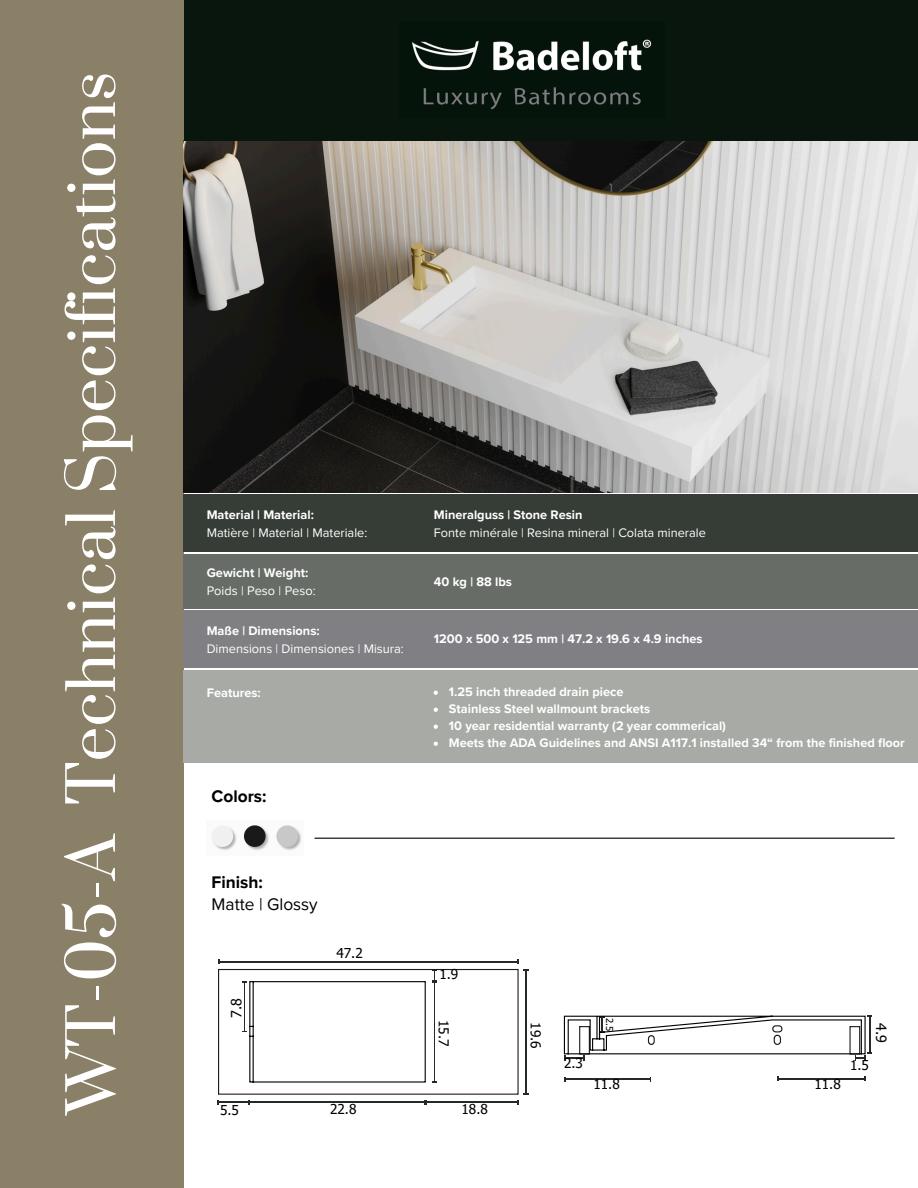
<style>
.page{position:relative;width:918px;height:1188px;background:#fff}
.page>*{position:absolute;margin:0;border:0;box-sizing:border-box;transform-origin:0 0}
.t1{font:62.25px "Prata";color:#fff}
.t2{font:17.25px/21.3px "Proxima Nova";color:#000}
.t3{font:700 17.25px "Proxima Nova";color:#000}
.t4{font:14.1px "Tahoma";color:#020100}
.t5{font:14.1px "Tahoma";color:#000}
.t6{font:13.65px "Tahoma";color:#000}
.t7{font:13.65px "Tahoma";color:#020100}
.t8{font:700 12.75px "Proxima Nova";color:#fff}
.t9{font:12.75px/18.1px "Proxima Nova";color:#fff}
.t10{font:9.6px "Tahoma";color:#000}
.s1{font-weight:700}
</style>
<div class="page">
<div style="left:0;top:0;width:184px;height:1188px;background:#898067"></div>
<img style="left:184px;top:140px;width:734px;height:353px">
<div style="left:184px;top:0;width:734px;height:140px;background:#08160e"></div>
<img style="left:412px;top:39px;width:240px;height:71px">
<div style="left:184px;top:495px;width:734px;height:57px;background:#353d36"></div>
<div style="left:184px;top:611px;width:734px;height:57px;background:#807f83"></div>
<div style="left:184px;top:554px;width:734px;height:55px;background:#676d66"></div>
<hr style="left:315px;top:838px;width:580px;height:1px;background:#000">
<img style="left:212px;top:825px;width:90px;height:26px">
<div style="left:184px;top:670px;width:734px;height:92px;background:#a8aaa6"></div>
<svg style="left:434px;top:691px;width:4px;height:4px"></svg>
<svg style="left:434px;top:708px;width:4px;height:4px"></svg>
<svg style="left:434px;top:725px;width:4px;height:4px"></svg>
<svg style="left:434px;top:742px;width:4px;height:4px"></svg>
<svg style="left:218px;top:960px;width:310px;height:144px"></svg>
<hr style="left:565px;top:1079px;width:85px;height:1px;background:#24292b">
<hr style="left:778px;top:1078px;width:87px;height:1px;background:#24292b">
<svg style="left:564px;top:1016px;width:308px;height:44px"></svg>
<h1 class="t1" style="left:53px;top:1115px;width:1045px;rotate:-90deg">WT-05-A Technical Specifications</h1>
<p class="t9" style="left:207px;top:506px;width:162px"><span class="s1">Material | Material:<br></span>Matière | Material | Materiale:</p>
<h5 class="t9" style="left:207px;top:564px;width:111px"><span class="s1">Gewicht | Weight:<br></span>Poids | Peso | Peso:</h5>
<p class="t9" style="left:207px;top:622px;width:199px"><span class="s1">Maße | Dimensions:<br></span>Dimensions | Dimensiones | Misura:</p>
<h4 class="t9" style="left:434px;top:506px;width:273px"><span class="s1">Mineralguss | Stone Resin<br></span>Fonte minérale | Resina mineral | Colata minerale</h4>
<h5 class="t8" style="left:434px;top:574px;width:80px">40 kg | 88 lbs</h5>
<h5 class="t8" style="left:434px;top:631px;width:270px">1200 x 500 x 125 mm | 47.2 x 19.6 x 4.9 inches</h5>
<h4 class="t8" style="left:207px;top:685px;width:56px">Features:</h4>
<p class="t8" style="left:449px;top:684px;width:176px">1.25 inch threaded drain piece</p>
<p class="t8" style="left:449px;top:701px;width:203px">Stainless Steel wallmount brackets</p>
<p class="t8" style="left:449px;top:718px;width:279px">10 year residential warranty (2 year commerical)</p>
<p class="t8" style="left:449px;top:735px;width:457px">Meets the ADA Guidelines and ANSI A117.1 installed 34“ from the finished floor</p>
<h4 class="t3" style="left:212px;top:786px;width:56px">Colors:</h4>
<h5 class="t2" style="left:212px;top:872px;width:108px"><span class="s1">Finish:<br></span>Matte | Glossy</h5>
<h5 class="t5" style="left:227px;top:1018px;width:21px;rotate:-90deg">7.8</h5>
<h5 class="t7" style="left:336px;top:945px;width:28px">47.2</h5>
<p class="t6" style="left:220px;top:1101px;width:20px">5.5</p>
<h3 class="t6" style="left:330px;top:1100px;width:28px">22.8</h3>
<h5 class="t6" style="left:439px;top:966px;width:20px">1.9</h5>
<h5 class="t6" style="left:452px;top:1020px;width:28px;rotate:90deg">15.7</h5>
<p class="t7" style="left:545px;top:1022px;width:28px;rotate:90deg">19.6</p>
<h5 class="t6" style="left:462px;top:1100px;width:28px">18.8</h5>
<h5 class="t6" style="left:564px;top:1055px;width:20px">2.3</h5>
<h2 class="t10" style="left:616px;top:1018px;width:15px;rotate:90deg">2.5</h2>
<p class="t4" style="left:890px;top:1023px;width:21px;rotate:90deg">4.9</p>
<h5 class="t6" style="left:593px;top:1076px;width:28px">11.8</h5>
<h5 class="t6" style="left:814px;top:1075px;width:28px">11.8</h5>
<h5 class="t6" style="left:850px;top:1056px;width:20px">1.5</h5>
</div>
